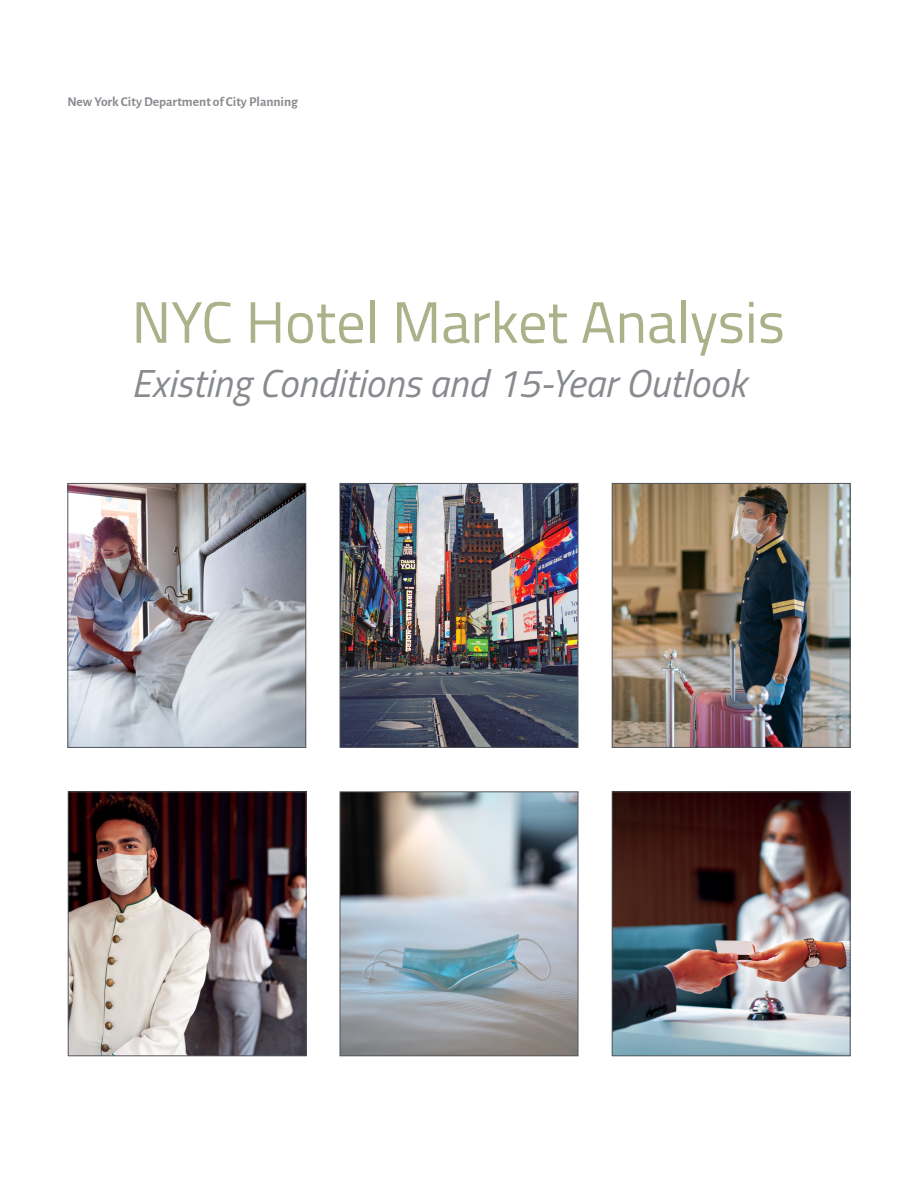
<style>
.page{position:relative;width:918px;height:1188px;background:#fff}
.page>*{position:absolute;margin:0;border:0;box-sizing:border-box;transform-origin:0 0}
.t1{font:58.5px "Titillium Web";color:#abb188}
.t2{font:italic 39px "Titillium Web";color:#878a8e}
.t3{font:700 13.5px "Alegreya Sans";color:#8a8d91}
</style>
<div class="page">
<img style="left:70px;top:485px;width:234px;height:261px">
<div style="left:68px;top:483px;width:238px;height:265px;border:1px solid #52555b"></div>
<img style="left:614px;top:485px;width:234px;height:261px">
<div style="left:612px;top:483px;width:238px;height:265px;border:1px solid #52555b"></div>
<img style="left:342px;top:485px;width:234px;height:261px">
<div style="left:340px;top:483px;width:238px;height:265px;border:1px solid #52555b"></div>
<img style="left:70px;top:794px;width:234px;height:260px">
<div style="left:68px;top:792px;width:238px;height:264px;border:1px solid #52555b"></div>
<img style="left:614px;top:794px;width:234px;height:260px">
<div style="left:612px;top:792px;width:238px;height:264px;border:1px solid #52555b"></div>
<img style="left:342px;top:794px;width:234px;height:260px">
<div style="left:340px;top:792px;width:238px;height:264px;border:1px solid #52555b"></div>
<p class="t3" style="left:68px;top:91px;width:232px">New York City Department of City Planning</p>
<h1 class="t1" style="left:132px;top:279px;width:655px">NYC Hotel Market Analysis</h1>
<p class="t2" style="left:132px;top:355px;width:616px">Existing Conditions and 15-Year Outlook</p>
</div>
